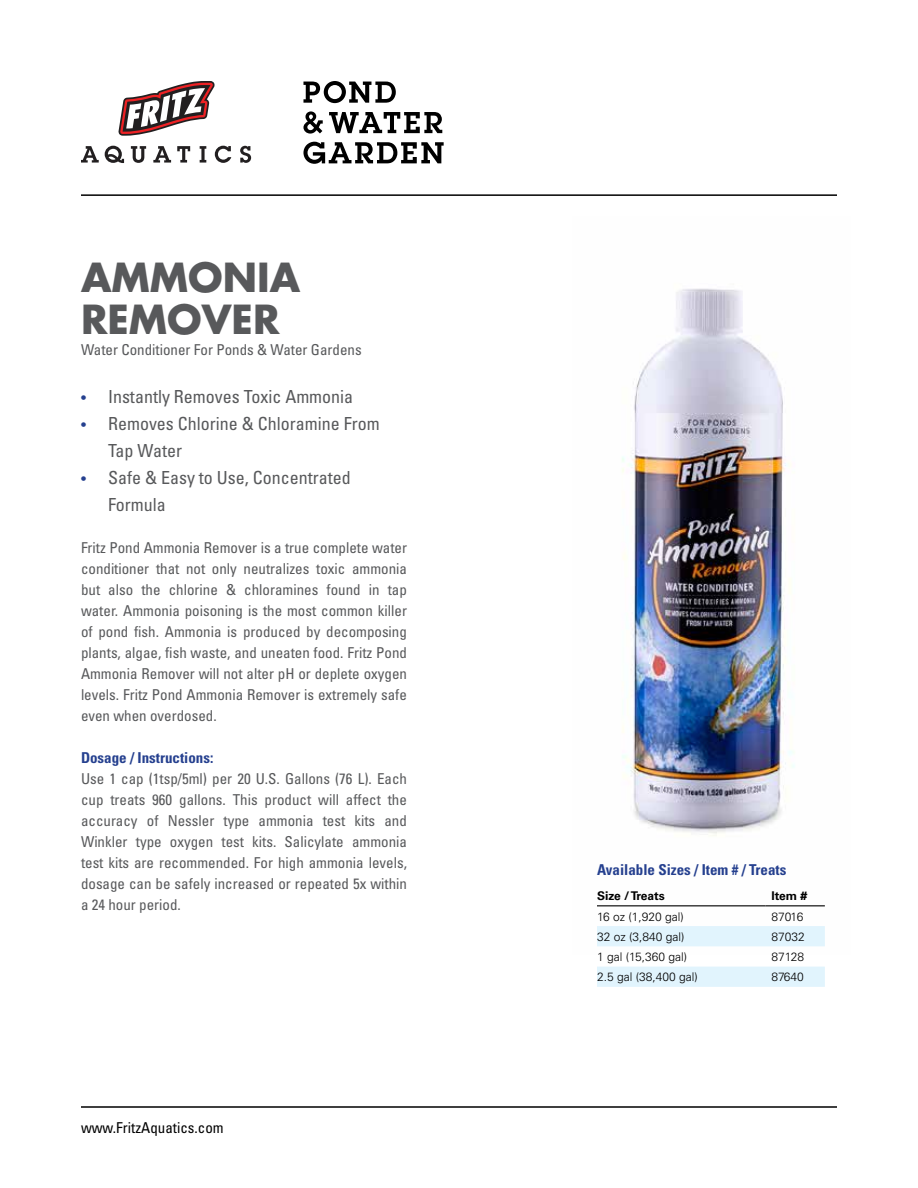
<style>
.page{position:relative;width:918px;height:1188px;background:#fff}
.page>*{position:absolute;margin:0;border:0;box-sizing:border-box;transform-origin:0 0}
.t1{font:700 39px/42px "Futura";color:#58595b}
.t2{font:condensed 18px/27px "Univers";color:#58595b}
.t3{font:condensed 15px/21px "Univers";color:#58595b;text-align:justify}
.t4{font:700 condensed 15px "Univers";color:#25408f}
.t5{font:condensed 15px "Univers";color:#000}
.t6{font:300 12px "Univers";color:#000}
.t7{font:700 12px "Univers";color:#000}
.s1{font-size:15px;color:#25408f}
</style>
<div class="page">
<img style="left:597px;top:288px;width:228px;height:619px">
<hr style="left:81px;top:1106px;width:756px;height:2px;background:#000">
<hr style="left:81px;top:194px;width:756px;height:2px;background:#000">
<svg style="left:118px;top:81px;width:97px;height:55px"></svg>
<svg style="left:81px;top:146px;width:18px;height:17px"></svg>
<svg style="left:105px;top:146px;width:19px;height:17px"></svg>
<svg style="left:131px;top:146px;width:15px;height:17px"></svg>
<svg style="left:153px;top:146px;width:18px;height:17px"></svg>
<svg style="left:177px;top:146px;width:13px;height:17px"></svg>
<svg style="left:200px;top:146px;width:6px;height:17px"></svg>
<svg style="left:215px;top:146px;width:16px;height:17px"></svg>
<svg style="left:240px;top:146px;width:11px;height:17px"></svg>
<svg style="left:597px;top:926px;width:228px;height:61px"></svg>
<hr style="left:597px;top:905px;width:168px;height:1px;background:#000">
<hr style="left:765px;top:905px;width:60px;height:1px;background:#000">
<svg style="left:303px;top:81px;width:93px;height:22px"></svg>
<svg style="left:303px;top:111px;width:20px;height:23px"></svg>
<svg style="left:329px;top:112px;width:113px;height:21px"></svg>
<svg style="left:303px;top:142px;width:141px;height:22px"></svg>
<h1 class="t1" style="left:81px;top:256px;width:221px">AMMONIA<br>REMOVER</h1>
<p class="t3" style="left:81px;top:339px;width:282px">Water Conditioner For Ponds &amp; Water Gardens</p>
<p class="t2" style="left:81px;top:383px;width:274px"><span class="s1">•</span> Instantly Removes Toxic Ammonia</p>
<p class="t2" style="left:108px;top:410px;width:273px;text-indent:-27px"><span class="s1">•</span> Removes Chlorine &amp; Chloramine From<br>Tap Water</p>
<p class="t2" style="left:108px;top:464px;width:244px;text-indent:-27px"><span class="s1">•</span> Safe &amp; Easy to Use, Concentrated<br>Formula</p>
<p class="t3" style="left:81px;top:537px;width:328px">Fritz Pond Ammonia Remover is a true complete water conditioner that not only neutralizes toxic ammonia but also the chlorine &amp; chloramines found in tap water. Ammonia poisoning is the most common killer of pond fish. Ammonia is produced by decomposing plants, algae, fish waste, and uneaten food. Fritz Pond Ammonia Remover will not alter pH or deplete oxygen levels. Fritz Pond Ammonia Remover is extremely safe even when overdosed.</p>
<p class="t4" style="left:81px;top:749px;width:134px">Dosage / Instructions:</p>
<p class="t3" style="left:81px;top:768px;width:328px">Use 1 cap (1tsp/5ml) per 20 U.S. Gallons (76 L). Each cup treats 960 gallons. This product will affect the accuracy of Nessler type ammonia test kits and Winkler type oxygen test kits. Salicylate ammonia test kits are recommended. For high ammonia levels, dosage can be safely increased or repeated 5x within a 24 hour period.</p>
<p class="t5" style="left:81px;top:1118px;width:144px">www.FritzAquatics.com</p>
<p class="t4" style="left:597px;top:860px;width:191px">Available Sizes / Item # / Treats</p>
<p class="t7" style="left:597px;top:889px;width:69px">Size / Treats</p>
<p class="t7" style="left:771px;top:889px;width:37px">Item #</p>
<p class="t6" style="left:597px;top:910px;width:88px">16 oz (1,920 gal)</p>
<p class="t6" style="left:771px;top:910px;width:33px">87016</p>
<p class="t6" style="left:597px;top:929px;width:89px">32 oz (3,840 gal)</p>
<p class="t6" style="left:771px;top:929px;width:35px">87032</p>
<p class="t6" style="left:597px;top:950px;width:92px">1 gal (15,360 gal)</p>
<p class="t6" style="left:771px;top:950px;width:34px">87128</p>
<p class="t6" style="left:597px;top:970px;width:102px">2.5 gal (38,400 gal)</p>
<p class="t6" style="left:771px;top:970px;width:34px">87640</p>
</div>
